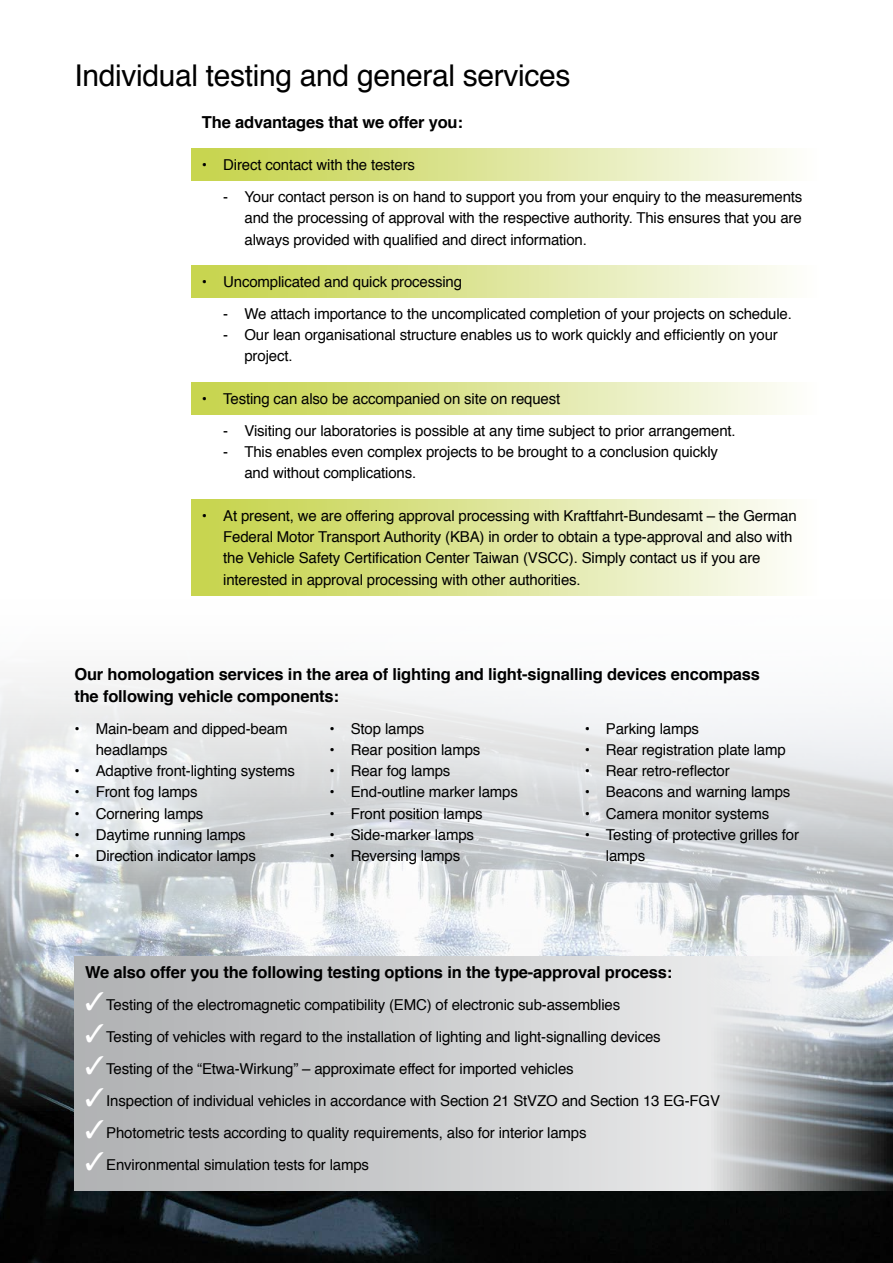
<style>
.page{position:relative;width:893px;height:1263px;background:#fff}
.page>*{position:absolute;margin:0;border:0;box-sizing:border-box;transform-origin:0 0}
.t1{font:30px "Helvetica";letter-spacing:-.01em;color:#000}
.t2{font:700 16.5px/21.3px "Helvetica";letter-spacing:-.01em;color:#000}
.t3{font:15px/21.3px "Helvetica";letter-spacing:-.01em;color:#000}
.s1{color:#fff}
</style>
<div class="page">
<img style="left:0;top:595px;width:893px;height:668px">
<svg style="left:74px;top:957px;width:819px;height:234px;background:#c3c5c6"></svg>
<div style="left:191px;top:149px;width:628px;height:32px;background:linear-gradient(to right,#c4d145,#fcfdfb)"></div>
<div style="left:191px;top:266px;width:628px;height:32px;background:linear-gradient(to right,#c4d145,#fcfdfb)"></div>
<div style="left:191px;top:383px;width:628px;height:32px;background:linear-gradient(to right,#c4d145,#fcfdfb)"></div>
<div style="left:191px;top:500px;width:628px;height:95px;background:linear-gradient(to right,#c4d145,#fcfdfb)"></div>
<h1 class="t1" style="left:74px;top:53px;width:498px">Individual testing and general services</h1>
<p class="t2" style="left:202px;top:111px;width:262px">The advantages that we offer you:</p>
<p class="t3" style="left:202px;top:155px;width:215px">• Direct contact with the testers</p>
<p class="t3" style="left:244px;top:187px;width:559px;text-align:justify;text-indent:-21px">- Your contact person is on hand to support you from your enquiry to the measurements and the processing of approval with the respective authority. This ensures that you are always provided with qualified and direct information.</p>
<p class="t3" style="left:202px;top:272px;width:262px">• Uncomplicated and quick processing</p>
<p class="t3" style="left:223px;top:303px;width:570px">- We attach importance to the uncomplicated completion of your projects on schedule.</p>
<p class="t3" style="left:244px;top:325px;width:535px;text-indent:-21px">- Our lean organisational structure enables us to work quickly and efficiently on your project.</p>
<p class="t3" style="left:202px;top:388px;width:360px">• Testing can also be accompanied on site on request</p>
<p class="t3" style="left:223px;top:420px;width:514px">- Visiting our laboratories is possible at any time subject to prior arrangement.</p>
<p class="t3" style="left:244px;top:442px;width:475px;text-indent:-21px">- This enables even complex projects to be brought to a conclusion quickly and without complications.</p>
<p class="t3" style="left:223px;top:505px;width:575px;text-indent:-21px">• At present, we are offering approval processing with Kraftfahrt-Bundesamt – the German Federal Motor Transport Authority (KBA) in order to obtain a type-approval and also with the Vehicle Safety Certification Center Taiwan (VSCC). Simply contact us if you are interested in approval processing with other authorities.</p>
<p class="t2" style="left:74px;top:664px;width:687px">Our homologation services in the area of lighting and light-signalling devices encompass the following vehicle components:</p>
<p class="t3" style="left:96px;top:718px;width:193px;text-indent:-21px">• Main-beam and dipped-beam headlamps</p>
<p class="t3" style="left:74px;top:761px;width:222px">• Adaptive front-lighting systems</p>
<p class="t3" style="left:74px;top:782px;width:125px">• Front fog lamps</p>
<p class="t3" style="left:74px;top:803px;width:130px">• Cornering lamps</p>
<p class="t3" style="left:74px;top:824px;width:173px">• Daytime running lamps</p>
<p class="t3" style="left:74px;top:846px;width:183px">• Direction indicator lamps</p>
<p class="t3" style="left:330px;top:718px;width:96px">• Stop lamps</p>
<p class="t3" style="left:330px;top:739px;width:152px">• Rear position lamps</p>
<p class="t3" style="left:330px;top:761px;width:122px">• Rear fog lamps</p>
<p class="t3" style="left:330px;top:782px;width:190px">• End-outline marker lamps</p>
<p class="t3" style="left:330px;top:803px;width:155px">• Front position lamps</p>
<p class="t3" style="left:330px;top:824px;width:146px">• Side-marker lamps</p>
<p class="t3" style="left:330px;top:846px;width:132px">• Reversing lamps</p>
<p class="t3" style="left:585px;top:718px;width:116px">• Parking lamps</p>
<p class="t3" style="left:585px;top:739px;width:203px">• Rear registration plate lamp</p>
<p class="t3" style="left:585px;top:760px;width:146px">• Rear retro-reflector</p>
<p class="t3" style="left:585px;top:782px;width:207px">• Beacons and warning lamps</p>
<p class="t3" style="left:585px;top:803px;width:186px">• Camera monitor systems</p>
<p class="t3" style="left:606px;top:824px;width:195px;text-indent:-21px">• Testing of protective grilles for lamps</p>
<p class="t2" style="left:85px;top:962px;width:589px">We also offer you the following testing options in the type-approval process:</p>
<p class="t3" style="left:85px;top:994px;width:537px"><span class="s1">✓</span>Testing of the electromagnetic compatibility (EMC) of electronic sub-assemblies</p>
<p class="t3" style="left:85px;top:1026px;width:577px"><span class="s1">✓</span>Testing of vehicles with regard to the installation of lighting and light-signalling devices</p>
<p class="t3" style="left:85px;top:1058px;width:490px"><span class="s1">✓</span>Testing of the “Etwa-Wirkung” – approximate effect for imported vehicles</p>
<p class="t3" style="left:85px;top:1090px;width:637px"><span class="s1">✓</span>Inspection of individual vehicles in accordance with Section 21 StVZO and Section 13 EG-FGV</p>
<p class="t3" style="left:85px;top:1122px;width:503px"><span class="s1">✓</span>Photometric tests according to quality requirements, also for interior lamps</p>
<p class="t3" style="left:85px;top:1154px;width:286px"><span class="s1">✓</span>Environmental simulation tests for lamps</p>
</div>
